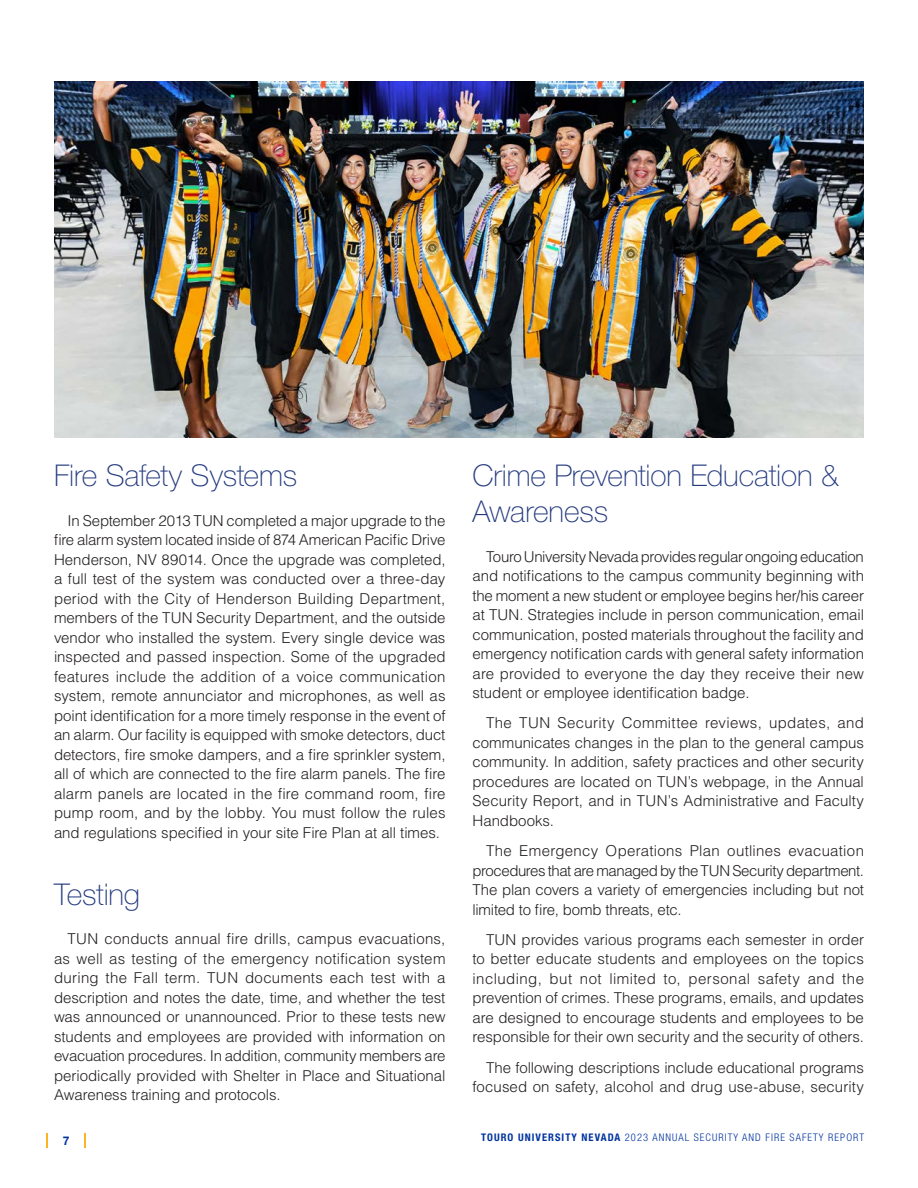
<style>
.page{position:relative;width:918px;height:1188px;background:#fff}
.page>*{position:absolute;margin:0;border:0;box-sizing:border-box;transform-origin:0 0}
.t1{font:100 30px/36px "Helvetica Neue LT Std";letter-spacing:-.01em;color:#253b80}
.t2{font:300 15px/19.5px "Helvetica LT Std";letter-spacing:-.005em;color:#231f20;text-align:justify}
.t3{font:700 12px "Helvetica Neue LT Std";color:#0033a0}
.t4{font:300 condensed 10.5px "Helvetica Neue LT Std";letter-spacing:.1em;color:#0033a0}
.s1{font-weight:700}
</style>
<div class="page">
<svg style="left:46px;top:1133px;width:2px;height:14px"></svg>
<svg style="left:84px;top:1133px;width:2px;height:14px"></svg>
<img style="left:54px;top:81px;width:810px;height:356px">
<h1 class="t1" style="left:54px;top:457px;width:245px">Fire Safety Systems</h1>
<p class="t2" style="left:54px;top:510px;width:393px;text-indent:14px">In September 2013 TUN completed a major upgrade to the fire alarm system located inside of 874 American Pacific Drive Henderson, NV 89014. Once the upgrade was completed, a full test of the system was conducted over a three-day period with the City of Henderson Building Department, members of the TUN Security Department, and the outside vendor who installed the system. Every single device was inspected and passed inspection. Some of the upgraded features include the addition of a voice communication system, remote annunciator and microphones, as well as point identification for a more timely response in the event of an alarm. Our facility is equipped with smoke detectors, duct detectors, fire smoke dampers, and a fire sprinkler system, all of which are connected to the fire alarm panels. The fire alarm panels are located in the fire command room, fire pump room, and by the lobby. You must follow the rules and regulations specified in your site Fire Plan at all times.</p>
<h1 class="t1" style="left:54px;top:876px;width:88px">Testing</h1>
<p class="t2" style="left:54px;top:929px;width:393px;text-indent:14px">TUN conducts annual fire drills, campus evacuations, as well as testing of the emergency notification system during the Fall term. TUN documents each test with a description and notes the date, time, and whether the test was announced or unannounced. Prior to these tests new students and employees are provided with information on evacuation procedures. In addition, community members are periodically provided with Shelter in Place and Situational Awareness training and protocols.</p>
<h1 class="t1" style="left:472px;top:457px;width:368px">Crime Prevention Education &amp;<br>Awareness</h1>
<p class="t2" style="left:472px;top:546px;width:393px;text-indent:14px">Touro University Nevada provides regular ongoing education and notifications to the campus community beginning with the moment a new student or employee begins her/his career at TUN. Strategies include in person communication, email communication, posted materials throughout the facility and emergency notification cards with general safety information are provided to everyone the day they receive their new student or employee identification badge.</p>
<p class="t2" style="left:472px;top:713px;width:393px;text-indent:14px">The TUN Security Committee reviews, updates, and communicates changes in the plan to the general campus community. In addition, safety practices and other security procedures are located on TUN’s webpage, in the Annual Security Report, and in TUN’s Administrative and Faculty Handbooks.</p>
<p class="t2" style="left:472px;top:841px;width:393px;text-indent:14px">The Emergency Operations Plan outlines evacuation procedures that are managed by the TUN Security department.<br>The plan covers a variety of emergencies including but not limited to fire, bomb threats, etc.</p>
<p class="t2" style="left:472px;top:930px;width:393px;text-indent:14px">TUN provides various programs each semester in order to better educate students and employees on the topics including, but not limited to, personal safety and the prevention of crimes. These programs, emails, and updates are designed to encourage students and employees to be responsible for their own security and the security of others.</p>
<p class="t2" style="left:472px;top:1058px;width:393px;text-align:right">The following descriptions include educational programs focused on safety, alcohol and drug use-abuse, security</p>
<p class="t3" style="left:63px;top:1133px;width:8px">7</p>
<p class="t4" style="left:481px;top:1132px;width:384px"><span class="s1">TOURO UNIVERSITY NEVADA</span> 2023 ANNUAL SECURITY AND FIRE SAFETY REPORT</p>
</div>
